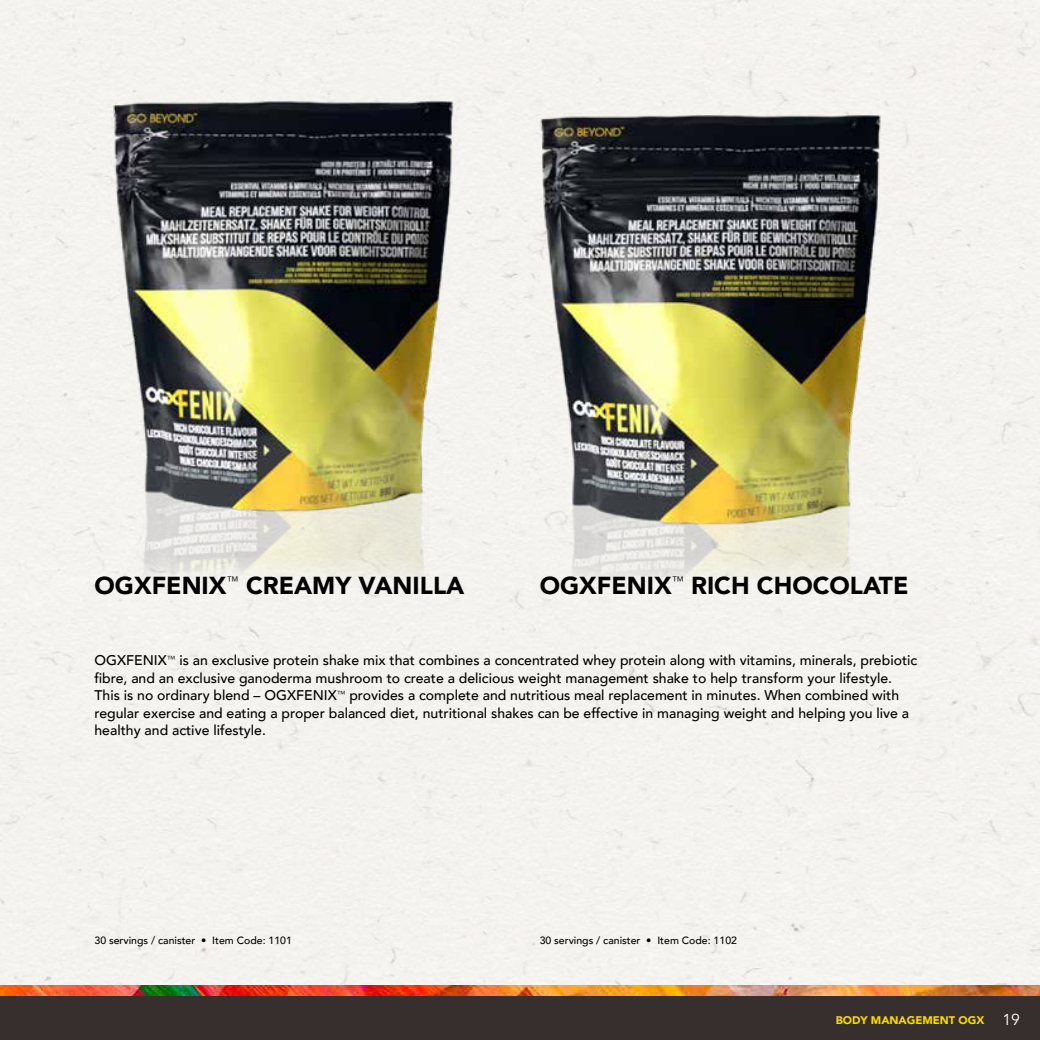
<style>
.page{position:relative;width:1040px;height:1040px;background:#fff}
.page>*{position:absolute;margin:0;border:0;box-sizing:border-box;transform-origin:0 0}
.t1{font:900 24.5px "Avenir";color:#000}
.t2{font:500 14px/17.5px "Avenir";color:#000}
.t3{font:900 11.03px "Avenir";color:#fdd900}
.t4{font:500 10.5px "Avenir";color:#000}
.s1{font-weight:400;font-size:15.75px;color:#fff}
</style>
<div class="page">
<img style="left:0;top:0;width:1040px;height:1040px">
<img style="left:0;top:0;width:1px;height:990px">
<img style="left:0;top:996px;width:2px;height:44px">
<img style="left:534px;top:86px;width:398px;height:515px">
<img style="left:89px;top:81px;width:396px;height:517px">
<h1 class="t1" style="left:94px;top:564px;width:371px">OGXFENIX<sup>™</sup> CREAMY VANILLA</h1>
<h1 class="t1" style="left:539px;top:564px;width:370px">OGXFENIX<sup>™</sup> RICH CHOCOLATE</h1>
<p class="t2" style="left:94px;top:650px;width:824px">OGXFENIX<sup>™</sup> is an exclusive protein shake mix that combines a concentrated whey protein along with vitamins, minerals, prebiotic fibre, and an exclusive ganoderma mushroom to create a delicious weight management shake to help transform your lifestyle.<br>This is no ordinary blend – OGXFENIX<sup>™</sup> provides a complete and nutritious meal replacement in minutes. When combined with regular exercise and eating a proper balanced diet, nutritional shakes can be effective in managing weight and helping you live a healthy and active lifestyle.</p>
<p class="t4" style="left:94px;top:931px;width:199px">30 servings / canister • Item Code: 1101</p>
<p class="t4" style="left:539px;top:931px;width:199px">30 servings / canister • Item Code: 1102</p>
<p class="t3" style="left:835px;top:1010px;width:186px">BODY MANAGEMENT OGX <span class="s1">19</span></p>
</div>
